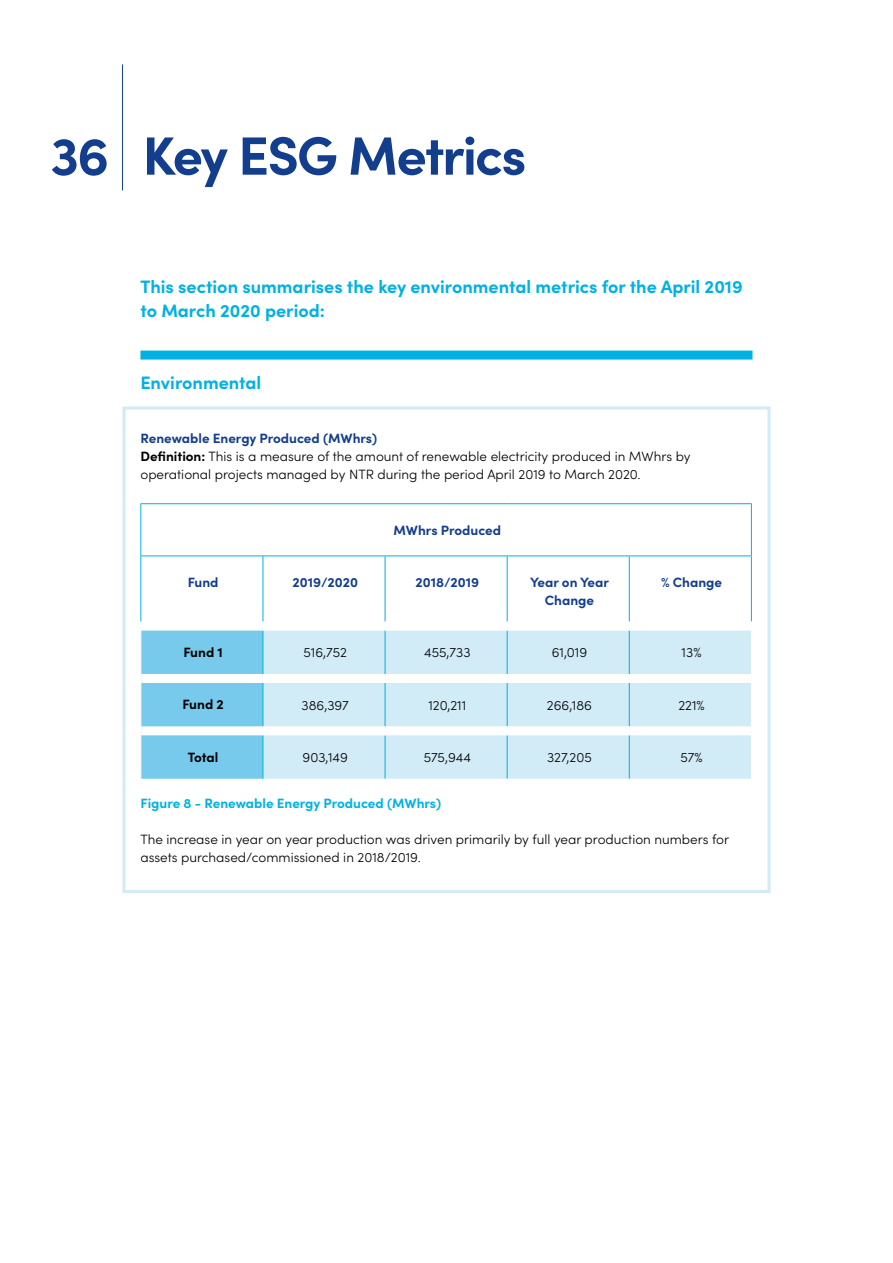
<style>
.page{position:relative;width:893px;height:1263px;background:#fff}
.page>*{position:absolute;margin:0;border:0;box-sizing:border-box;transform-origin:0 0}
.t1{font:700 54px "Sofia Pro";letter-spacing:-.035em;color:#133d8d}
.t2{font:700 18px/24px "Sofia Pro";color:#00b1e1}
.t3{font:300 13.5px/18px "Sofia Pro";color:#000}
.t4{font:700 13.5px/18px "Sofia Pro";color:#133d8d;text-align:center}
.t5{font:700 13.5px "Sofia Pro";color:#00b1e1}
.t6{font:700 13.5px "Sofia Pro";letter-spacing:-.005em;color:#000}
.s1{font-weight:700;color:#133d8d}
.s2{font-weight:700}
</style>
<div class="page">
<div style="left:122px;top:406px;width:648px;height:487px;border:3px solid #d1ebf7"></div>
<div style="left:140px;top:351px;width:612px;height:9px;background:#00b1e1"></div>
<div style="left:141px;top:631px;width:122px;height:148px;background:#77caeb"></div>
<div style="left:264px;top:631px;width:487px;height:148px;background:#d1ebf7"></div>
<hr style="left:140px;top:504px;width:1px;height:51px;background:#00b1e1">
<hr style="left:140px;top:556px;width:1px;height:66px;background:#00b1e1">
<hr style="left:751px;top:504px;width:1px;height:51px;background:#00b1e1">
<hr style="left:263px;top:556px;width:1px;height:66px;background:#00b1e1">
<hr style="left:385px;top:556px;width:1px;height:66px;background:#00b1e1">
<hr style="left:507px;top:556px;width:1px;height:66px;background:#00b1e1">
<hr style="left:629px;top:556px;width:1px;height:66px;background:#00b1e1">
<hr style="left:751px;top:556px;width:1px;height:66px;background:#00b1e1">
<hr style="left:140px;top:555px;width:123px;height:1px;background:#00b1e1">
<hr style="left:263px;top:555px;width:122px;height:1px;background:#00b1e1">
<hr style="left:385px;top:555px;width:122px;height:1px;background:#00b1e1">
<hr style="left:507px;top:555px;width:122px;height:1px;background:#00b1e1">
<hr style="left:629px;top:555px;width:123px;height:1px;background:#00b1e1">
<hr style="left:140px;top:503px;width:123px;height:1px;background:#00b1e1">
<hr style="left:263px;top:503px;width:122px;height:1px;background:#00b1e1">
<hr style="left:385px;top:503px;width:122px;height:1px;background:#00b1e1">
<hr style="left:507px;top:503px;width:122px;height:1px;background:#00b1e1">
<hr style="left:629px;top:503px;width:123px;height:1px;background:#00b1e1">
<hr style="left:263px;top:631px;width:1px;height:43px;background:#00b1e1">
<hr style="left:385px;top:631px;width:1px;height:43px;background:#00b1e1">
<hr style="left:507px;top:631px;width:1px;height:43px;background:#00b1e1">
<hr style="left:629px;top:631px;width:1px;height:43px;background:#00b1e1">
<hr style="left:263px;top:683px;width:1px;height:43px;background:#00b1e1">
<hr style="left:385px;top:683px;width:1px;height:43px;background:#00b1e1">
<hr style="left:507px;top:683px;width:1px;height:43px;background:#00b1e1">
<hr style="left:629px;top:683px;width:1px;height:43px;background:#00b1e1">
<hr style="left:263px;top:735px;width:1px;height:44px;background:#00b1e1">
<hr style="left:385px;top:735px;width:1px;height:44px;background:#00b1e1">
<hr style="left:507px;top:735px;width:1px;height:44px;background:#00b1e1">
<hr style="left:629px;top:735px;width:1px;height:44px;background:#00b1e1">
<div style="left:141px;top:674px;width:122px;height:9px;background:#fff"></div>
<div style="left:263px;top:674px;width:122px;height:9px;background:#fff"></div>
<div style="left:385px;top:674px;width:122px;height:9px;background:#fff"></div>
<div style="left:507px;top:674px;width:122px;height:9px;background:#fff"></div>
<div style="left:629px;top:674px;width:122px;height:9px;background:#fff"></div>
<div style="left:141px;top:726px;width:122px;height:9px;background:#fff"></div>
<div style="left:263px;top:726px;width:122px;height:9px;background:#fff"></div>
<div style="left:385px;top:726px;width:122px;height:9px;background:#fff"></div>
<div style="left:507px;top:726px;width:122px;height:9px;background:#fff"></div>
<div style="left:629px;top:726px;width:122px;height:9px;background:#fff"></div>
<hr style="left:122px;top:64px;width:1px;height:126px;background:#133d8d">
<h1 class="t1" style="left:50px;top:114px;width:477px">36 Key ESG Metrics</h1>
<h2 class="t2" style="left:140px;top:274px;width:604px">This section summarises the key environmental metrics for the April 2019 to March 2020 period:</h2>
<h2 class="t2" style="left:140px;top:370px;width:122px">Environmental</h2>
<p class="t3" style="left:140px;top:429px;width:552px"><span class="s1">Renewable Energy Produced (MWhrs)<br></span><span class="s2">Definition:</span> This is a measure of the amount of renewable electricity produced in MWhrs by operational projects managed by NTR during the period April 2019 to March 2020.</p>
<p class="t4" style="left:394px;top:520px;width:109px">MWhrs Produced</p>
<p class="t4" style="left:188px;top:572px;width:32px">Fund</p>
<p class="t4" style="left:292px;top:572px;width:67px">2019/2020</p>
<p class="t4" style="left:416px;top:572px;width:65px">2018/2019</p>
<p class="t4" style="left:530px;top:572px;width:80px">Year on Year<br>Change</p>
<p class="t4" style="left:661px;top:572px;width:63px">% Change</p>
<p class="t6" style="left:183px;top:642px;width:41px">Fund 1</p>
<p class="t3" style="left:304px;top:643px;width:45px">516,752</p>
<p class="t3" style="left:424px;top:643px;width:48px">455,733</p>
<p class="t3" style="left:552px;top:643px;width:37px">61,019</p>
<p class="t3" style="left:682px;top:643px;width:21px">13%</p>
<p class="t6" style="left:182px;top:694px;width:43px">Fund 2</p>
<p class="t3" style="left:302px;top:695px;width:49px">386,397</p>
<p class="t3" style="left:428px;top:695px;width:39px">120,211</p>
<p class="t3" style="left:547px;top:695px;width:47px">266,186</p>
<p class="t3" style="left:678px;top:695px;width:28px">221%</p>
<p class="t6" style="left:188px;top:747px;width:32px">Total</p>
<p class="t3" style="left:303px;top:747px;width:47px">903,149</p>
<p class="t3" style="left:424px;top:747px;width:49px">575,944</p>
<p class="t3" style="left:547px;top:747px;width:46px">327,205</p>
<p class="t3" style="left:680px;top:747px;width:24px">57%</p>
<p class="t5" style="left:140px;top:793px;width:302px">Figure 8 - Renewable Energy Produced (MWhrs)</p>
<p class="t3" style="left:140px;top:830px;width:590px">The increase in year on year production was driven primarily by full year production numbers for assets purchased/commissioned in 2018/2019.</p>
</div>
